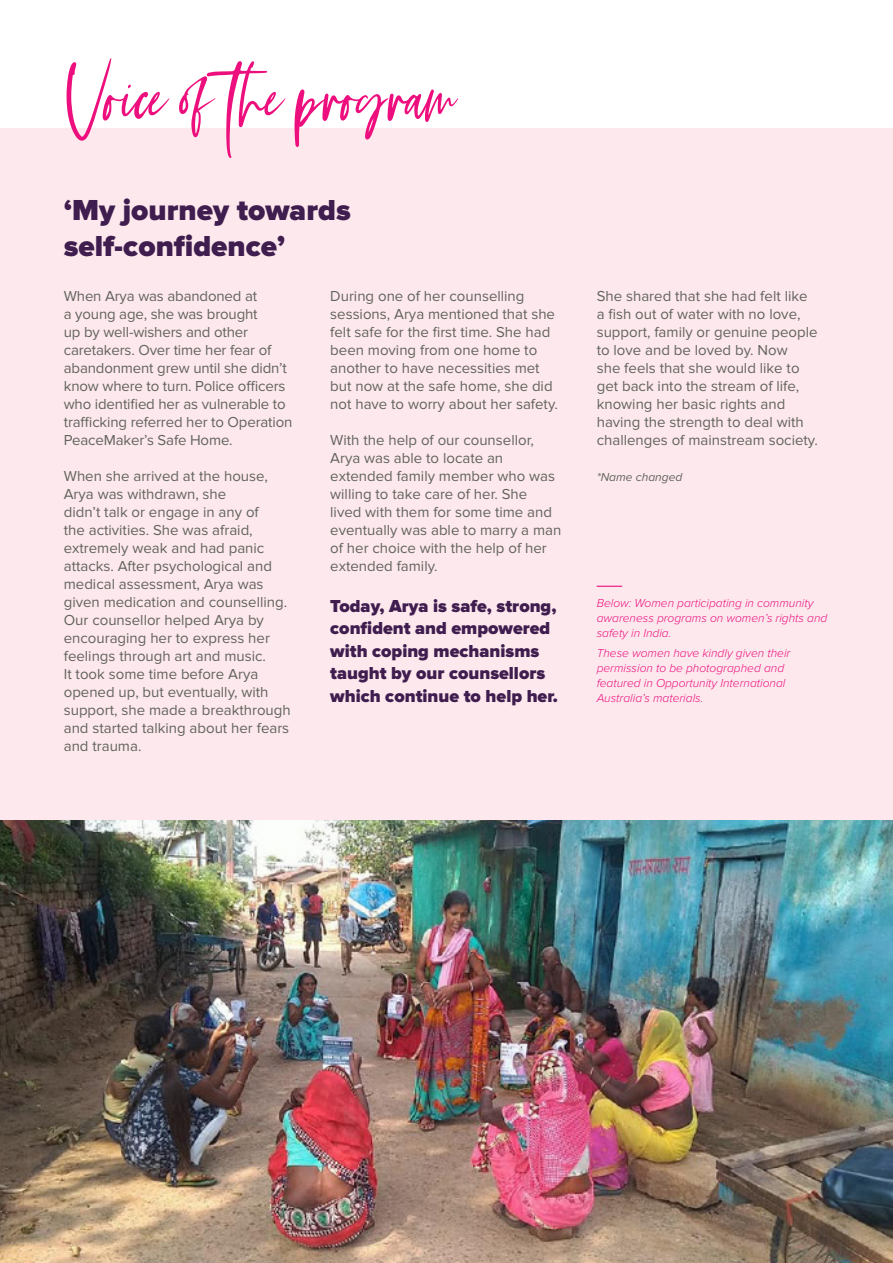
<style>
.page{position:relative;width:893px;height:1263px;background:#fff}
.page>*{position:absolute;margin:0;border:0;box-sizing:border-box;transform-origin:0 0}
.t1{font:69.15px "Tuesday Vibes";color:#ed0f7d}
.t2{font:900 30px/36px "Proxima Nova";color:#3f1d4f}
.t3{font:900 18px/22.5px "Proxima Nova";color:#3f1d4f}
.t4{font:15px/18px "Proxima Nova";color:#63635e}
.t5{font:italic 300 12px/15px "Proxima Nova";color:#ed0f7d}
.t6{font:italic 12px "Proxima Nova";color:#63635e}
</style>
<div class="page">
<div style="left:0;top:128px;width:893px;height:1135px;background:#fde9ed"></div>
<img style="left:0;top:821px;width:893px;height:442px">
<svg style="left:597px;top:586px;width:25px;height:1px"></svg>
<h1 class="t1" style="left:64px;top:59px;width:395px">Voice of the program</h1>
<h2 class="t2" style="left:64px;top:193px;width:288px">‘My journey towards self-confidence’</h2>
<p class="t4" style="left:64px;top:287px;width:230px">When Arya was abandoned at<br>a young age, she was brought<br>up by well-wishers and other caretakers. Over time her fear of abandonment grew until she didn’t know where to turn. Police officers who identified her as vulnerable to trafficking referred her to Operation<br>PeaceMaker’s Safe Home.</p>
<p class="t4" style="left:64px;top:467px;width:228px">When she arrived at the house,<br>Arya was withdrawn, she<br>didn’t talk or engage in any of<br>the activities. She was afraid, extremely weak and had panic attacks. After psychological and medical assessment, Arya was given medication and counselling.<br>Our counsellor helped Arya by encouraging her to express her feelings through art and music.<br>It took some time before Arya opened up, but eventually, with support, she made a breakthrough and started talking about her fears and trauma.</p>
<p class="t4" style="left:330px;top:287px;width:229px">During one of her counselling sessions, Arya mentioned that she felt safe for the first time. She had been moving from one home to another to have necessities met but now at the safe home, she did not have to worry about her safety.</p>
<p class="t4" style="left:330px;top:431px;width:233px">With the help of our counsellor,<br>Arya was able to locate an extended family member who was willing to take care of her. She lived with them for some time and eventually was able to marry a man of her choice with the help of her extended family.</p>
<p class="t3" style="left:330px;top:595px;width:229px">Today, Arya is safe, strong, confident and empowered with coping mechanisms taught by our counsellors which continue to help her.</p>
<p class="t4" style="left:597px;top:287px;width:223px">She shared that she had felt like a fish out of water with no love, support, family or genuine people to love and be loved by. Now<br>she feels that she would like to get back into the stream of life, knowing her basic rights and having the strength to deal with challenges of mainstream society.</p>
<p class="t6" style="left:597px;top:470px;width:87px">*Name changed</p>
<p class="t5" style="left:597px;top:596px;width:232px">Below: Women participating in community awareness programs on women’s rights and safety in India.</p>
<p class="t5" style="left:597px;top:646px;width:195px">These women have kindly given their permission to be photographed and featured in Opportunity International Australia’s materials.</p>
</div>
